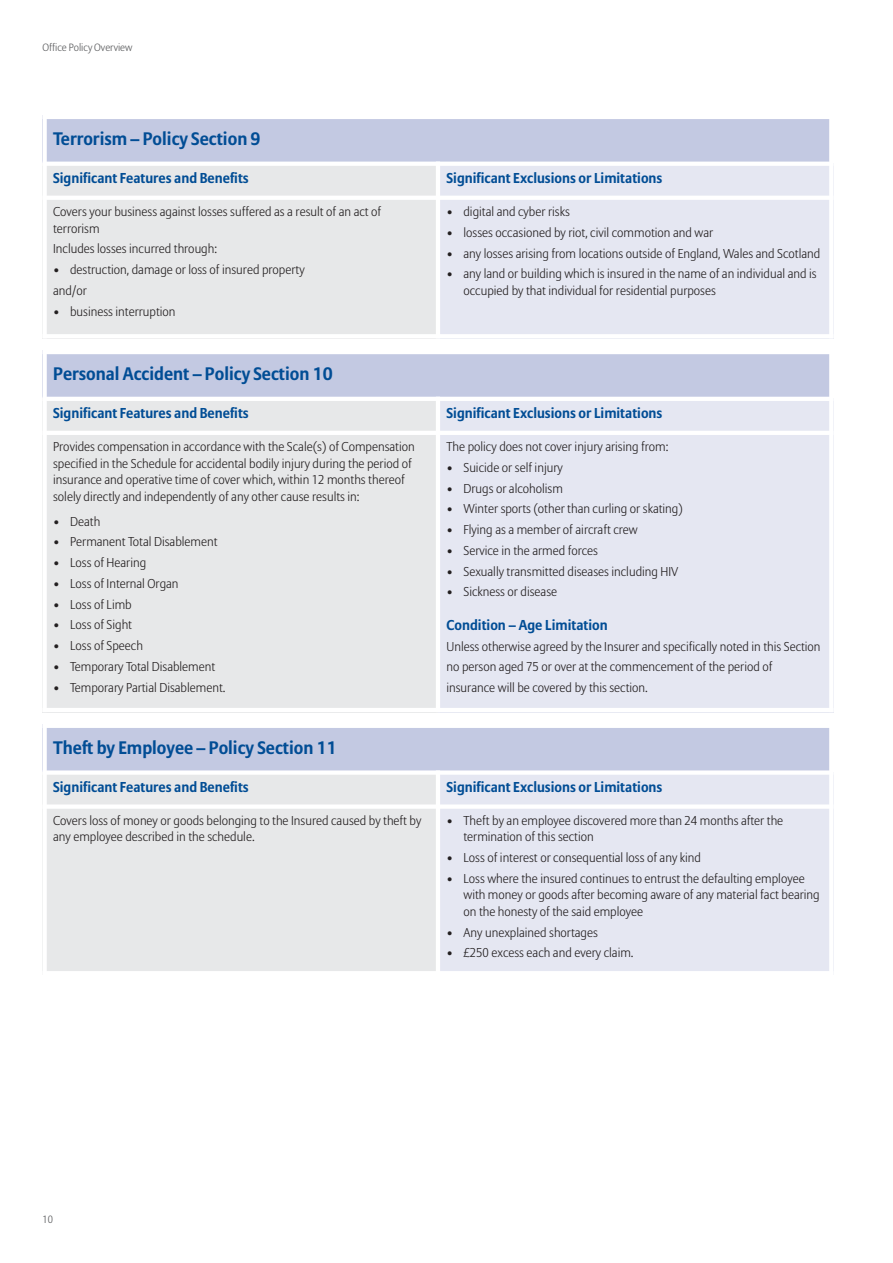
<style>
.page{position:relative;width:893px;height:1263px;background:#fff}
.page>*{position:absolute;margin:0;border:0;box-sizing:border-box;transform-origin:0 0}
.t1{font:700 18px "Allianz Sans";color:#014d95}
.t2{font:700 14.25px "Allianz Sans";color:#014d95}
.t3{font:300 12.75px/16.5px "Allianz Sans";color:#231f20}
.t4{font:300 10.5px "Allianz Sans";color:#57585a}
</style>
<div class="page">
<div style="left:43px;top:115px;width:788px;height:49px;background:#c3c9e2"></div>
<div style="left:43px;top:164px;width:395px;height:34px;background:#e7e8e9"></div>
<div style="left:438px;top:164px;width:395px;height:34px;background:#e5e7f2"></div>
<div style="left:43px;top:198px;width:395px;height:140px;background:#e7e8e9"></div>
<div style="left:438px;top:198px;width:395px;height:140px;background:#e5e7f2"></div>
<hr style="left:43px;top:115px;width:4px;height:223px;background:#fff">
<hr style="left:436px;top:162px;width:4px;height:176px;background:#fff">
<hr style="left:829px;top:115px;width:4px;height:223px;background:#fff">
<hr style="left:43px;top:115px;width:790px;height:4px;background:#fff">
<hr style="left:43px;top:162px;width:790px;height:4px;background:#fff">
<hr style="left:43px;top:196px;width:790px;height:4px;background:#fff">
<hr style="left:43px;top:334px;width:790px;height:4px;background:#fff">
<div style="left:43px;top:350px;width:788px;height:49px;background:#c3c9e2"></div>
<div style="left:43px;top:399px;width:395px;height:34px;background:#e7e8e9"></div>
<div style="left:438px;top:399px;width:395px;height:34px;background:#e5e7f2"></div>
<div style="left:43px;top:433px;width:395px;height:279px;background:#e7e8e9"></div>
<div style="left:438px;top:433px;width:395px;height:279px;background:#e5e7f2"></div>
<hr style="left:43px;top:350px;width:4px;height:362px;background:#fff">
<hr style="left:436px;top:397px;width:4px;height:315px;background:#fff">
<hr style="left:829px;top:350px;width:4px;height:362px;background:#fff">
<hr style="left:43px;top:350px;width:790px;height:4px;background:#fff">
<hr style="left:43px;top:397px;width:790px;height:4px;background:#fff">
<hr style="left:43px;top:431px;width:790px;height:4px;background:#fff">
<hr style="left:43px;top:708px;width:790px;height:4px;background:#fff">
<div style="left:43px;top:724px;width:788px;height:48px;background:#c3c9e2"></div>
<div style="left:43px;top:772px;width:395px;height:35px;background:#e7e8e9"></div>
<div style="left:438px;top:772px;width:395px;height:35px;background:#e5e7f2"></div>
<div style="left:43px;top:807px;width:395px;height:168px;background:#e7e8e9"></div>
<div style="left:438px;top:807px;width:395px;height:168px;background:#e5e7f2"></div>
<hr style="left:43px;top:724px;width:4px;height:251px;background:#fff">
<hr style="left:436px;top:770px;width:4px;height:205px;background:#fff">
<hr style="left:829px;top:724px;width:4px;height:251px;background:#fff">
<hr style="left:43px;top:724px;width:790px;height:4px;background:#fff">
<div style="left:43px;top:770px;width:790px;height:5px;background:#fff"></div>
<div style="left:43px;top:804px;width:790px;height:5px;background:#fff"></div>
<hr style="left:43px;top:971px;width:790px;height:4px;background:#fff">
<p class="t4" style="left:43px;top:43px;width:92px">Office Policy Overview</p>
<h1 class="t1" style="left:53px;top:132px;width:209px">Terrorism – Policy Section 9</h1>
<p class="t2" style="left:53px;top:172px;width:197px">Significant Features and Benefits</p>
<p class="t2" style="left:446px;top:172px;width:217px">Significant Exclusions or Limitations</p>
<p class="t3" style="left:53px;top:204px;width:330px">Covers your business against losses suffered as a result of an act of terrorism</p>
<p class="t3" style="left:53px;top:242px;width:165px">Includes losses incurred through:</p>
<p class="t3" style="left:53px;top:260px;width:253px;line-height:20.7px">• destruction, damage or loss of insured property and/or</p>
<p class="t3" style="left:53px;top:304px;width:124px">• business interruption</p>
<p class="t3" style="left:446px;top:204px;width:125px">• digital and cyber risks</p>
<p class="t3" style="left:446px;top:225px;width:268px">• losses occasioned by riot, civil commotion and war</p>
<p class="t3" style="left:446px;top:246px;width:375px">• any losses arising from locations outside of England, Wales and Scotland</p>
<p class="t3" style="left:463px;top:267px;width:355px;text-indent:-17px">• any land or building which is insured in the name of an individual and is occupied by that individual for residential purposes</p>
<h1 class="t1" style="left:53px;top:367px;width:281px">Personal Accident – Policy Section 10</h1>
<p class="t2" style="left:53px;top:408px;width:197px">Significant Features and Benefits</p>
<p class="t2" style="left:446px;top:408px;width:217px">Significant Exclusions or Limitations</p>
<p class="t3" style="left:53px;top:440px;width:363px">Provides compensation in accordance with the Scale(s) of Compensation specified in the Schedule for accidental bodily injury during the period of insurance and operative time of cover which, within 12 months thereof solely directly and independently of any other cause results in:</p>
<p class="t3" style="left:53px;top:514px;width:49px">• Death</p>
<p class="t3" style="left:53px;top:535px;width:166px">• Permanent Total Disablement</p>
<p class="t3" style="left:53px;top:556px;width:95px">• Loss of Hearing</p>
<p class="t3" style="left:53px;top:576px;width:127px">• Loss of Internal Organ</p>
<p class="t3" style="left:53px;top:597px;width:80px">• Loss of Limb</p>
<p class="t3" style="left:53px;top:618px;width:80px">• Loss of Sight</p>
<p class="t3" style="left:53px;top:639px;width:91px">• Loss of Speech</p>
<p class="t3" style="left:53px;top:659px;width:164px">• Temporary Total Disablement</p>
<p class="t3" style="left:53px;top:680px;width:174px">• Temporary Partial Disablement.</p>
<p class="t3" style="left:446px;top:440px;width:223px">The policy does not cover injury arising from:</p>
<p class="t3" style="left:446px;top:460px;width:118px">• Suicide or self injury</p>
<p class="t3" style="left:446px;top:481px;width:118px">• Drugs or alcoholism</p>
<p class="t3" style="left:446px;top:502px;width:238px">• Winter sports (other than curling or skating)</p>
<p class="t3" style="left:446px;top:523px;width:193px">• Flying as a member of aircraft crew</p>
<p class="t3" style="left:446px;top:543px;width:153px">• Service in the armed forces</p>
<p class="t3" style="left:446px;top:564px;width:233px">• Sexually transmitted diseases including HIV</p>
<p class="t3" style="left:446px;top:585px;width:112px">• Sickness or disease</p>
<p class="t2" style="left:446px;top:619px;width:163px">Condition – Age Limitation</p>
<p class="t3" style="left:446px;top:637px;width:376px;line-height:20.7px">Unless otherwise agreed by the Insurer and specifically noted in this Section no person aged 75 or over at the commencement of the period of insurance will be covered by this section.</p>
<h1 class="t1" style="left:53px;top:740px;width:285px">Theft by Employee – Policy Section 11</h1>
<p class="t2" style="left:53px;top:781px;width:197px">Significant Features and Benefits</p>
<p class="t2" style="left:446px;top:781px;width:217px">Significant Exclusions or Limitations</p>
<p class="t3" style="left:53px;top:813px;width:370px">Covers loss of money or goods belonging to the Insured caused by theft by any employee described in the schedule.</p>
<p class="t3" style="left:463px;top:813px;width:321px;text-indent:-17px">• Theft by an employee discovered more than 24 months after the termination of this section</p>
<p class="t3" style="left:446px;top:850px;width:256px">• Loss of interest or consequential loss of any kind</p>
<p class="t3" style="left:463px;top:871px;width:358px;text-indent:-17px">• Loss where the insured continues to entrust the defaulting employee with money or goods after becoming aware of any material fact bearing on the honesty of the said employee</p>
<p class="t3" style="left:446px;top:925px;width:153px">• Any unexplained shortages</p>
<p class="t3" style="left:446px;top:946px;width:189px">• £250 excess each and every claim.</p>
<p class="t4" style="left:43px;top:1215px;width:12px">10</p>
</div>
